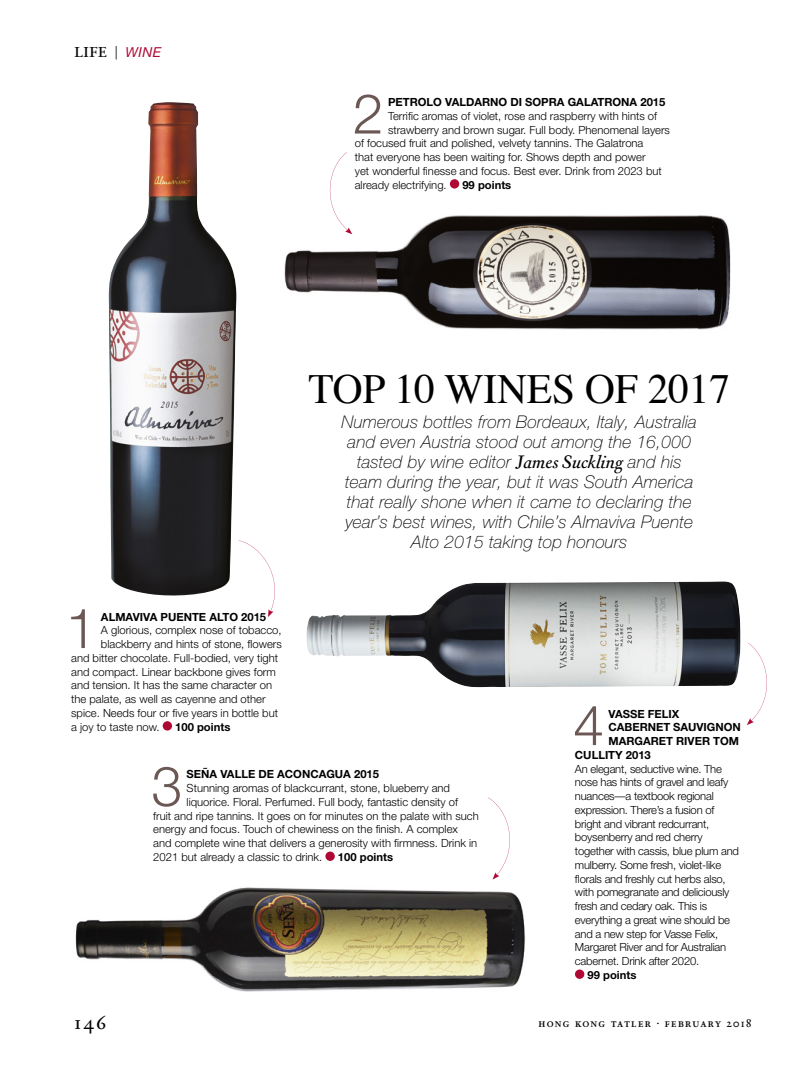
<style>
.page{position:relative;width:808px;height:1081px;background:#fff}
.page>*{position:absolute;margin:0;border:0;box-sizing:border-box;transform-origin:0 0}
.t1{font:300 55.25px "Helvetica Neue";color:#6b5854}
.t2{font:41.5px "Times";letter-spacing:-.005em;color:#000}
.t3{font:21.25px "Corundum Text Book SC";color:#000}
.t4{font:italic 100 17.5px/20px "Helvetica Neue";letter-spacing:.01em;color:#000;text-align:center}
.t5{font:15px "Corundum Text";color:#000}
.t6{font:12.5px "Corundum Text Book SC";letter-spacing:.1em;color:#000}
.t7{font:300 11.25px "Helvetica Neue";color:#000}
.t8{font:300 11.25px/13.8px "Helvetica Neue";letter-spacing:-.02em;color:#000}
.t9{font:700 11.25px "Helvetica Neue";color:#000}
.s1{font-family:"Helvetica Neue";font-style:italic;font-size:13.75px;color:#b00835}
.s2{font-family:"Corundum Text";font-weight:400;font-size:18.75px}
</style>
<div class="page">
<img style="left:306px;top:581px;width:434px;height:106px">
<div style="left:575px;top:969px;width:9px;height:10px;background:#b00835;border-radius:50%"></div>
<div style="left:163px;top:721px;width:9px;height:9px;background:#b00835;border-radius:50%"></div>
<div style="left:450px;top:179px;width:9px;height:10px;background:#b00835;border-radius:50%"></div>
<img style="left:108px;top:102px;width:128px;height:494px">
<img style="left:284px;top:215px;width:447px;height:115px">
<img style="left:75px;top:879px;width:450px;height:113px">
<svg style="left:239px;top:540px;width:36px;height:77px"></svg>
<svg style="left:325px;top:851px;width:10px;height:10px"></svg>
<svg style="left:488px;top:797px;width:22px;height:82px"></svg>
<svg style="left:324px;top:152px;width:28px;height:82px"></svg>
<svg style="left:747px;top:643px;width:20px;height:82px"></svg>
<h3 class="t5" style="left:74px;top:43px;width:88px">LIFE | <span class="s1">WINE</span></h3>
<h1 class="t1" style="left:353px;top:80px;width:32px">2</h1>
<p class="t9" style="left:388px;top:95px;width:279px">PETROLO VALDARNO DI SOPRA GALATRONA 2015</p>
<p class="t7" style="left:388px;top:109px;width:271px">Terrific aromas of violet, rose and raspberry with hints of</p>
<p class="t7" style="left:388px;top:123px;width:283px">strawberry and brown sugar. Full body. Phenomenal layers</p>
<p class="t7" style="left:355px;top:136px;width:290px">of focused fruit and polished, velvety tannins. The Galatrona</p>
<p class="t7" style="left:355px;top:150px;width:292px">that everyone has been waiting for. Shows depth and power</p>
<p class="t7" style="left:355px;top:164px;width:308px">yet wonderful finesse and focus. Best ever. Drink from 2023 but</p>
<p class="t7" style="left:355px;top:178px;width:93px">already electrifying.</p>
<p class="t9" style="left:462px;top:178px;width:50px">99 points</p>
<h2 class="t2" style="left:308px;top:350px;width:423px">TOP 10 WINES OF 2017</h2>
<p class="t4" style="left:342px;top:412px;width:357px">Numerous bottles from Bordeaux, Italy, Australia and even Austria stood out among the 16,000 tasted by wine editor <span class="s2">James Suckling</span> and his team during the year, but it was South America that really shone when it came to declaring the year’s best wines, with Chile’s Almaviva Puente Alto 2015 taking top honours</p>
<h1 class="t1" style="left:66px;top:594px;width:32px">1</h1>
<p class="t9" style="left:101px;top:609px;width:167px">ALMAVIVA PUENTE ALTO 2015</p>
<p class="t7" style="left:101px;top:623px;width:182px">A glorious, complex nose of tobacco,</p>
<p class="t7" style="left:101px;top:637px;width:182px">blackberry and hints of stone, flowers</p>
<p class="t7" style="left:71px;top:651px;width:208px">and bitter chocolate. Full-bodied, very tight</p>
<p class="t7" style="left:71px;top:664px;width:206px">and compact. Linear backbone gives form</p>
<p class="t7" style="left:71px;top:678px;width:203px">and tension. It has the same character on</p>
<p class="t7" style="left:71px;top:692px;width:196px">the palate, as well as cayenne and other</p>
<p class="t7" style="left:71px;top:706px;width:208px">spice. Needs four or five years in bottle but</p>
<p class="t7" style="left:71px;top:719px;width:90px">a joy to taste now.</p>
<p class="t9" style="left:175px;top:719px;width:57px">100 points</p>
<h1 class="t1" style="left:151px;top:752px;width:32px">3</h1>
<p class="t9" style="left:187px;top:767px;width:194px">SEÑA VALLE DE ACONCAGUA 2015</p>
<p class="t7" style="left:187px;top:781px;width:265px">Stunning aromas of blackcurrant, stone, blueberry and</p>
<p class="t7" style="left:187px;top:795px;width:273px">liquorice. Floral. Perfumed. Full body, fantastic density of</p>
<p class="t7" style="left:153px;top:809px;width:327px">fruit and ripe tannins. It goes on for minutes on the palate with such</p>
<p class="t7" style="left:153px;top:822px;width:306px">energy and focus. Touch of chewiness on the finish. A complex</p>
<p class="t7" style="left:153px;top:836px;width:326px">and complete wine that delivers a generosity with firmness. Drink in</p>
<p class="t7" style="left:153px;top:850px;width:171px">2021 but already a classic to drink.</p>
<p class="t9" style="left:338px;top:850px;width:57px">100 points</p>
<h1 class="t1" style="left:573px;top:691px;width:32px">4</h1>
<p class="t9" style="left:608px;top:706px;width:72px">VASSE FELIX</p>
<p class="t9" style="left:608px;top:720px;width:134px">CABERNET SAUVIGNON</p>
<p class="t9" style="left:608px;top:734px;width:132px">MARGARET RIVER TOM</p>
<p class="t9" style="left:575px;top:748px;width:77px">CULLITY 2013</p>
<p class="t8" style="left:575px;top:761px;width:166px">An elegant, seductive wine. The nose has hints of gravel and leafy nuances—a textbook regional expression. There’s a fusion of bright and vibrant redcurrant, boysenberry and red cherry together with cassis, blue plum and mulberry. Some fresh, violet-like florals and freshly cut herbs also, with pomegranate and deliciously fresh and cedary oak. This is everything a great wine should be and a new step for Vasse Felix,<br>Margaret River and for Australian cabernet. Drink after 2020.</p>
<p class="t9" style="left:587px;top:968px;width:50px">99 points</p>
<h3 class="t3" style="left:74px;top:1008px;width:33px">146</h3>
<p class="t6" style="left:538px;top:1015px;width:214px">hong kong tatler . february 2018</p>
</div>
